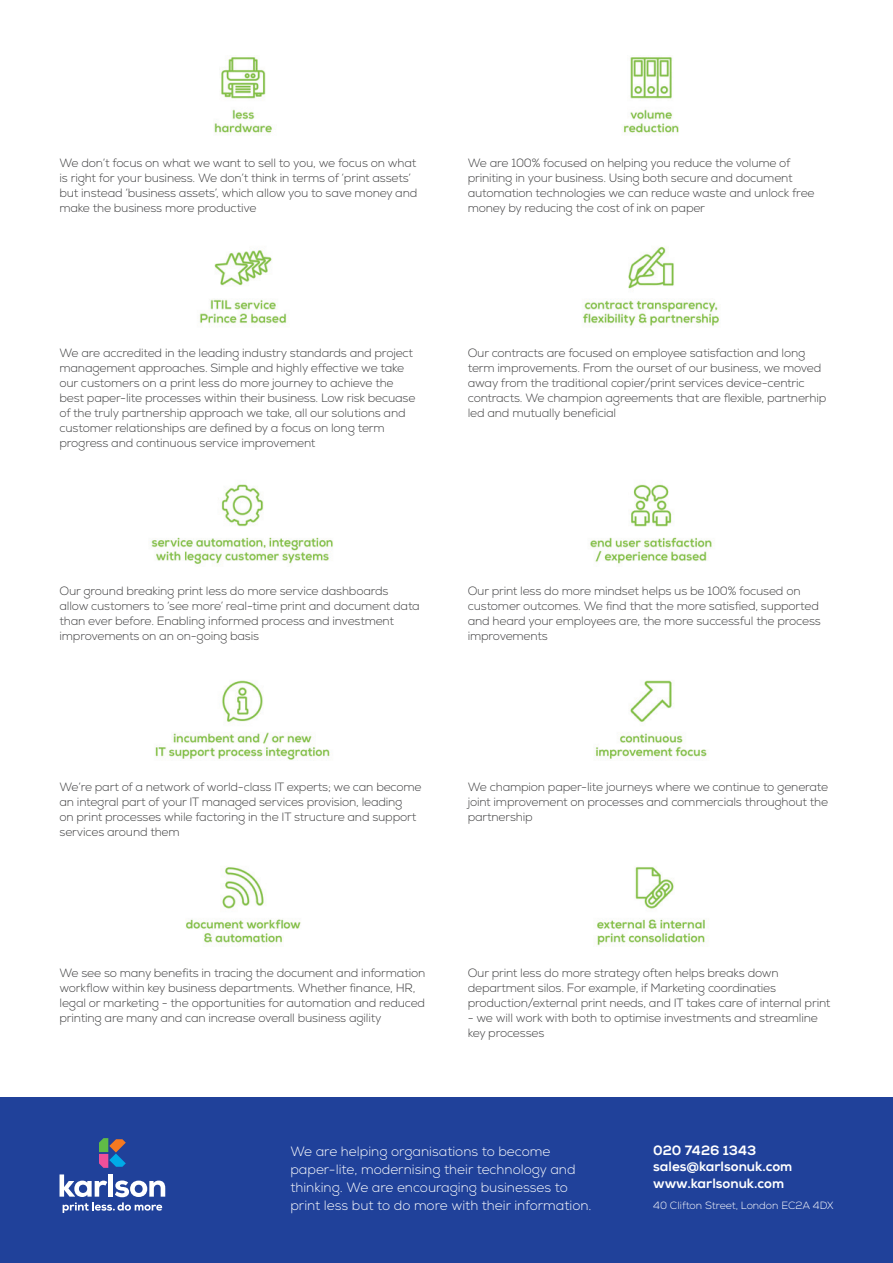
<style>
.page{position:relative;width:893px;height:1263px;background:#fff}
.page>*{position:absolute;margin:0;border:0;box-sizing:border-box;transform-origin:0 0}
.t1{font:300 13.5px/18px "Nexa";color:#fff}
.t2{font:800 13.5px/16.5px "Nexa";color:#fff}
.t3{font:300 12px/15px "Nexa";letter-spacing:-.015em;color:#3e3e3f}
.t4{font:300 10.5px "Nexa";color:#fff}
</style>
<div class="page">
<img style="left:214px;top:57px;width:58px;height:79px">
<img style="left:623px;top:57px;width:56px;height:78px">
<img style="left:199px;top:250px;width:88px;height:76px">
<img style="left:583px;top:246px;width:137px;height:80px">
<img style="left:151px;top:484px;width:182px;height:81px">
<img style="left:590px;top:484px;width:122px;height:80px">
<img style="left:155px;top:680px;width:175px;height:80px">
<img style="left:594px;top:680px;width:113px;height:79px">
<img style="left:186px;top:867px;width:115px;height:76px">
<img style="left:597px;top:867px;width:108px;height:79px">
<div style="left:0;top:1097px;width:893px;height:166px;background:#20419a"></div>
<svg style="left:99px;top:1138px;width:27px;height:30px"></svg>
<svg style="left:60px;top:1174px;width:105px;height:39px"></svg>
<p class="t3" style="left:60px;top:156px;width:359px">We don’t focus on what we want to sell to you, we focus on what is right for your business. We don’t think in terms of ‘print assets’ but instead ‘business assets’, which allow you to save money and make the business more productive</p>
<p class="t3" style="left:468px;top:156px;width:348px">We are 100% focused on helping you reduce the volume of priniting in your business. Using both secure and document automation technologies we can reduce waste and unlock free money by reducing the cost of ink on paper</p>
<p class="t3" style="left:60px;top:346px;width:357px">We are accredited in the leading industry standards and project management approaches. Simple and highly effective we take our customers on a print less do more journey to achieve the best paper-lite processes within their business. Low risk becuase of the truly partnership approach we take, all our solutions and customer relationships are defined by a focus on long term progress and continuous service improvement</p>
<p class="t3" style="left:468px;top:346px;width:360px">Our contracts are focused on employee satisfaction and long term improvements. From the ourset of our business, we moved away from the traditional copier/print services device-centric contracts. We champion agreements that are flexible, partnerhip led and mutually beneficial</p>
<p class="t3" style="left:60px;top:584px;width:362px">Our ground breaking print less do more service dashboards allow customers to ‘see more’ real-time print and document data than ever before. Enabling informed process and investment improvements on an on-going basis</p>
<p class="t3" style="left:468px;top:584px;width:355px">Our print less do more mindset helps us be 100% focused on customer outcomes. We find that the more satisfied, supported and heard your employees are, the more successful the process improvements</p>
<p class="t3" style="left:60px;top:780px;width:364px">We’re part of a network of world-class IT experts; we can become an integral part of your IT managed services provision, leading<br>on print processes while factoring in the IT structure and support services around them</p>
<p class="t3" style="left:468px;top:780px;width:362px;text-align:justify">We champion paper-lite journeys where we continue to generate joint improvement on processes and commercials throughout the partnership</p>
<p class="t3" style="left:60px;top:966px;width:367px">We see so many benefits in tracing the document and information workflow within key business departments. Whether finance, HR, legal or marketing - the opportunities for automation and reduced printing are many and can increase overall business agility</p>
<p class="t3" style="left:468px;top:966px;width:364px">Our print less do more strategy often helps breaks down department silos. For example, if Marketing coordinaties production/external print needs, and IT takes care of internal print</p>
<p class="t3" style="left:468px;top:1011px;width:352px">- we will work with both to optimise investments and streamline key processes</p>
<p class="t1" style="left:290px;top:1143px;width:303px">We are helping organisations to become paper-lite, modernising their technology and thinking. We are encouraging businesses to print less but to do more with their information.</p>
<p class="t2" style="left:653px;top:1142px;width:141px">020 7426 1343 sales@karlsonuk.com www.karlsonuk.com</p>
<p class="t4" style="left:653px;top:1199px;width:182px">40 Clifton Street, London EC2A 4DX</p>
</div>
